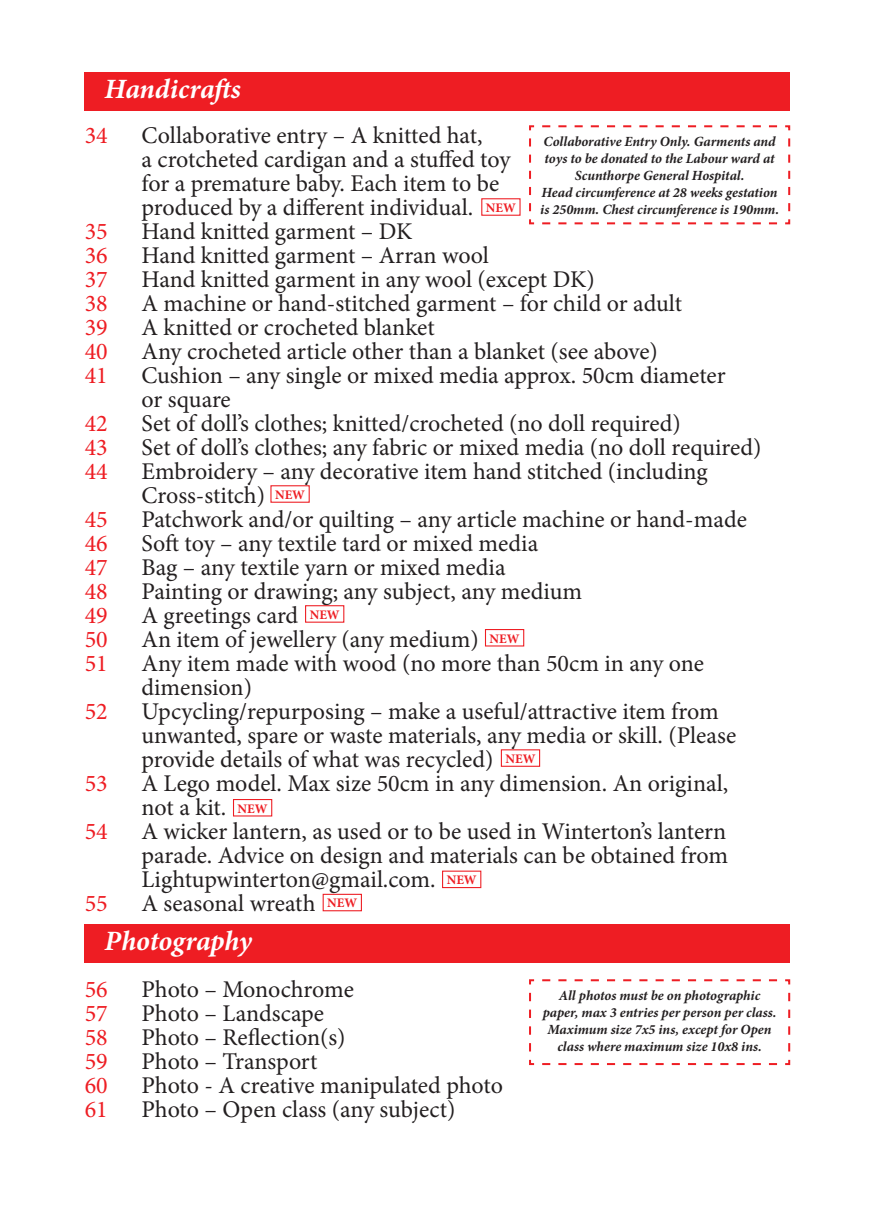
<style>
.page{position:relative;width:874px;height:1225px;background:#fff}
.page>*{position:absolute;margin:0;border:0;box-sizing:border-box;transform-origin:0 0}
.t1{font:italic 700 28px "Minion Pro";letter-spacing:-.005em;color:#fff}
.t2{font:24px/24px "Minion Pro";letter-spacing:-.005em;color:#231f20}
.t3{font:24px/24px "Minion Pro";color:#ee1d23;text-align:justify}
.t4{font:italic 700 14px/16.8px "Minion Pro";letter-spacing:-.005em;color:#231f20;text-align:center}
.t5{font:700 13px "Minion Pro";color:#ee1d23}
</style>
<div class="page">
<div style="left:85px;top:72px;width:704px;height:38px;background:#ee1d23"></div>
<div style="left:85px;top:924px;width:704px;height:38px;background:#ee1d23"></div>
<svg style="left:529px;top:125px;width:261px;height:100px"></svg>
<div style="left:481px;top:198px;width:39px;height:18px;border:1px solid #ee1d23"></div>
<div style="left:270px;top:485px;width:39px;height:18px;border:1px solid #ee1d23"></div>
<div style="left:305px;top:605px;width:39px;height:17px;border:1px solid #ee1d23"></div>
<div style="left:484px;top:629px;width:40px;height:17px;border:1px solid #ee1d23"></div>
<div style="left:500px;top:749px;width:40px;height:18px;border:1px solid #ee1d23"></div>
<div style="left:233px;top:799px;width:39px;height:17px;border:1px solid #ee1d23"></div>
<div style="left:442px;top:870px;width:39px;height:18px;border:1px solid #ee1d23"></div>
<div style="left:322px;top:893px;width:40px;height:18px;border:1px solid #ee1d23"></div>
<svg style="left:529px;top:979px;width:261px;height:87px"></svg>
<p class="t1" style="left:105px;top:70px;width:138px">Handicrafts</p>
<p class="t2" style="left:141px;top:123px;width:621px">Collaborative entry – A knitted hat,<br>a crotcheted cardigan and a stuffed toy<br>for a premature baby. Each item to be<br>produced by a different individual.<br>Hand knitted garment – DK<br>Hand knitted garment – Arran wool<br>Hand knitted garment in any wool (except DK)<br>A machine or hand-stitched garment – for child or adult<br>A knitted or crocheted blanket<br>Any crocheted article other than a blanket (see above)<br>Cushion – any single or mixed media approx. 50cm diameter<br>or square<br>Set of doll’s clothes; knitted/crocheted (no doll required)<br>Set of doll’s clothes; any fabric or mixed media (no doll required)<br>Embroidery – any decorative item hand stitched (including Cross-stitch)<br>Patchwork and/or quilting – any article machine or hand-made Soft toy – any textile tard or mixed media<br>Bag – any textile yarn or mixed media<br>Painting or drawing; any subject, any medium<br>A greetings card<br>An item of jewellery (any medium)<br>Any item made with wood (no more than 50cm in any one dimension)<br>Upcycling/repurposing – make a useful/attractive item from unwanted, spare or waste materials, any media or skill. (Please provide details of what was recycled)<br>A Lego model. Max size 50cm in any dimension. An original, not a kit.<br>A wicker lantern, as used or to be used in Winterton’s lantern parade. Advice on design and materials can be obtained from Lightupwinterton@gmail.com.<br>A seasonal wreath</p>
<p class="t3" style="left:85px;top:123px;width:25px">34</p>
<p class="t4" style="left:541px;top:133px;width:237px">Collaborative Entry Only. Garments and toys to be donated to the Labour ward at Scunthorpe General Hospital.<br>Head circumference at 28 weeks gestation</p>
<p class="t5" style="left:485px;top:198px;width:31px">NEW</p>
<p class="t4" style="left:540px;top:200px;width:240px">is 250mm. Chest circumference is 190mm.</p>
<p class="t3" style="left:85px;top:219px;width:25px">35<br>36<br>37<br>38<br>39<br>40<br>41</p>
<p class="t3" style="left:85px;top:411px;width:25px">42<br>43<br>44</p>
<p class="t3" style="left:85px;top:507px;width:25px">45<br>46<br>47<br>48<br>49<br>50<br>51</p>
<p class="t3" style="left:85px;top:699px;width:25px">52</p>
<p class="t5" style="left:275px;top:485px;width:31px">NEW</p>
<p class="t5" style="left:309px;top:605px;width:31px">NEW</p>
<p class="t5" style="left:489px;top:629px;width:31px">NEW</p>
<p class="t5" style="left:505px;top:749px;width:31px">NEW</p>
<p class="t3" style="left:85px;top:759px;width:25px;line-height:48px">53<br>54</p>
<p class="t5" style="left:237px;top:799px;width:31px">NEW</p>
<p class="t5" style="left:446px;top:870px;width:31px">NEW</p>
<p class="t3" style="left:85px;top:891px;width:25px">55</p>
<p class="t1" style="left:105px;top:921px;width:149px">Photography</p>
<p class="t2" style="left:141px;top:977px;width:363px">Photo – Monochrome<br>Photo – Landscape<br>Photo – Reflection(s)<br>Photo – Transport<br>Photo - A creative manipulated photo<br>Photo – Open class (any subject)</p>
<p class="t5" style="left:327px;top:894px;width:31px">NEW</p>
<p class="t3" style="left:85px;top:977px;width:25px">56<br>57<br>58<br>59<br>60<br>61</p>
<p class="t4" style="left:542px;top:987px;width:235px">All photos must be on photographic paper, max 3 entries per person per class.<br>Maximum size 7x5 ins, except for Open class where maximum size 10x8 ins.</p>
</div>
